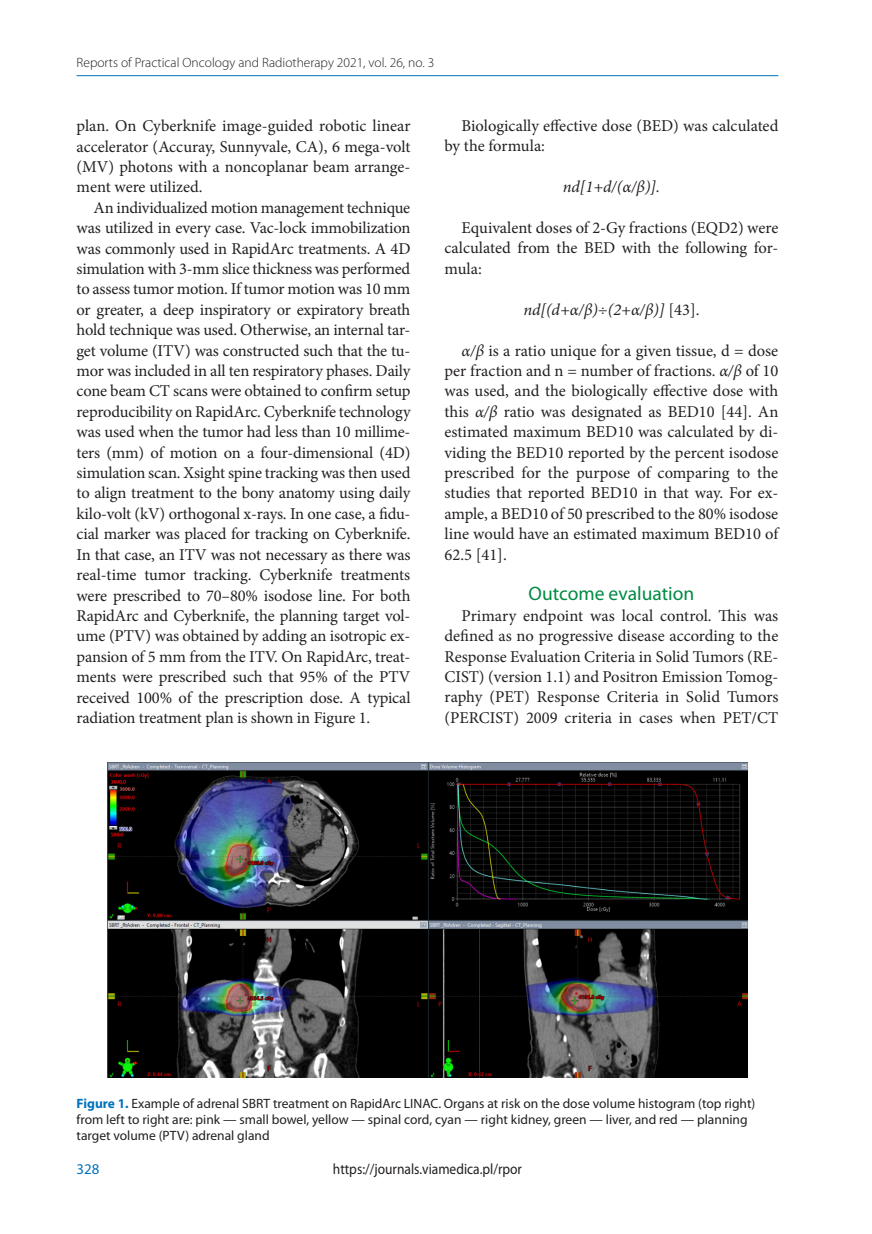
<style>
.page{position:relative;width:872px;height:1234px;background:#fff}
.page>*{position:absolute;margin:0;border:0;box-sizing:border-box;transform-origin:0 0}
.t1{font:19.5px "Myriad Pro";color:#008b43}
.t2{font:16.5px/20.4px "Minion Pro";letter-spacing:-.005em;color:#231f20;text-align:justify}
.t3{font:italic 16.5px "Minion Pro";color:#231f20}
.t4{font:15px "Myriad Pro";color:#231f20;scale:.9 1}
.t5{font:14.85px "Myriad Pro";color:#0072bc}
.t6{font:13.5px/16.2px "Myriad Pro";color:#231f20}
.t7{font:300 13.5px "Myriad Pro";color:#231f20}
.s1{font-style:normal}
.s2{font-style:italic}
.s3{font-weight:700;color:#0072bc}
</style>
<div class="page">
<hr style="left:77px;top:75px;width:701px;height:1px;background:#0072bc">
<img style="left:107px;top:762px;width:640px;height:315px">
<p class="t7" style="left:77px;top:55px;width:359px">Reports of Practical Oncology and Radiotherapy 2021, vol. 26, no. 3</p>
<p class="t2" style="left:77px;top:116px;width:335px">plan. On Cyberknife image-guided robotic linear accelerator (Accuray, Sunnyvale, CA), 6 mega-volt (MV) photons with a noncoplanar beam arrange&shy;ment were utilized.</p>
<p class="t2" style="left:77px;top:197px;width:336px;text-indent:17px">An individualized motion management technique was utilized in every case. Vac-lock immobilization was commonly used in RapidArc treatments. A 4D simulation with 3-mm slice thickness was performed to assess tumor motion. If tumor motion was 10 mm or greater, a deep inspiratory or expiratory breath hold technique was used. Otherwise, an internal tar&shy;get volume (ITV) was constructed such that the tu&shy;mor was included in all ten respiratory phases. Daily cone beam CT scans were obtained to confirm setup reproducibility on RapidArc. Cyberknife technology was used when the tumor had less than 10 millime&shy;ters (mm) of motion on a four-dimensional (4D) simulation scan. Xsight spine tracking was then used to align treatment to the bony anatomy using daily kilo-volt (kV) orthogonal x-rays. In one case, a fidu&shy;cial marker was placed for tracking on Cyberknife.<br>In that case, an ITV was not necessary as there was real-time tumor tracking. Cyberknife treatments were prescribed to 70–80% isodose line. For both RapidArc and Cyberknife, the planning target vol&shy;ume (PTV) was obtained by adding an isotropic ex&shy;pansion of 5 mm from the ITV. On RapidArc, treat&shy;ments were prescribed such that 95% of the PTV received 100% of the prescription dose. A typical radiation treatment plan is shown in Figure 1.</p>
<p class="t2" style="left:444px;top:115px;width:335px;text-indent:17px">Biologically effective dose (BED) was calculated by the formula:</p>
<p class="t3" style="left:563px;top:176px;width:99px">nd[1+d/(α/β)].</p>
<p class="t2" style="left:444px;top:217px;width:335px;text-indent:17px">Equivalent doses of 2-Gy fractions (EQD2) were calculated from the BED with the following for&shy;mula:</p>
<p class="t3" style="left:523px;top:298px;width:177px">nd[(d+α/β)÷(2+α/β)] <span class="s1">[43].</span></p>
<p class="t2" style="left:444px;top:340px;width:335px;text-indent:17px"><span class="s2">α/β</span> is a ratio unique for a given tissue, d = dose per fraction and n = number of fractions. <span class="s2">α/β</span> of 10 was used, and the biologically effective dose with this <span class="s2">α/β</span> ratio was designated as BED10 [44]. An estimated maximum BED10 was calculated by di&shy;viding the BED10 reported by the percent isodose prescribed for the purpose of comparing to the studies that reported BED10 in that way. For ex&shy;ample, a BED10 of 50 prescribed to the 80% isodose line would have an estimated maximum BED10 of 62.5 [41].</p>
<p class="t1" style="left:528px;top:583px;width:167px">Outcome evaluation</p>
<p class="t2" style="left:444px;top:605px;width:336px;text-indent:17px">Primary endpoint was local control. This was defined as no progressive disease according to the Response Evaluation Criteria in Solid Tumors (RE-CIST) (version 1.1) and Positron Emission Tomog&shy;raphy (PET) Response Criteria in Solid Tumors (PERCIST) 2009 criteria in cases when PET/CT</p>
<p class="t6" style="left:77px;top:1095px;width:680px"><span class="s3">Figure 1.</span> Example of adrenal SBRT treatment on RapidArc LINAC. Organs at risk on the dose volume histogram (top right) from left to right are: pink — small bowel, yellow — spinal cord, cyan — right kidney, green — liver, and red — planning target volume (PTV) adrenal gland</p>
<p class="t5" style="left:77px;top:1160px;width:24px">328</p>
<p class="t4" style="left:333px;top:1160px;width:212px">https://journals.viamedica.pl/rpor</p>
</div>
